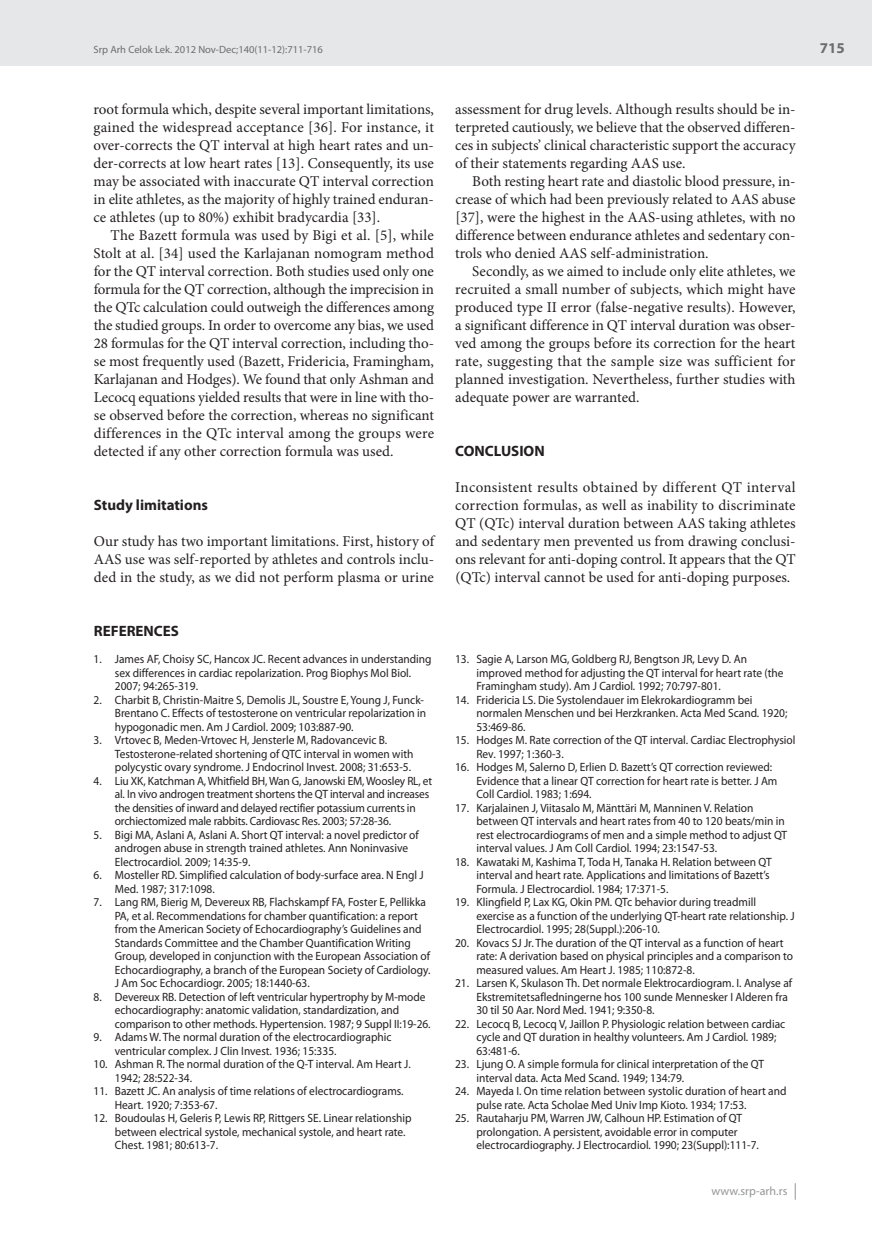
<style>
.page{position:relative;width:872px;height:1234px;background:#fff}
.page>*{position:absolute;margin:0;border:0;box-sizing:border-box;transform-origin:0 0}
.t1{font:15px/18px "Minion Pro";color:#231f20;text-align:justify}
.t2{font:700 15px "Myriad Pro";color:#231f20}
.t3{font:700 15px "Myriad Pro";color:#6c6d70}
.t4{font:12px/13.5px "Myriad Pro";color:#231f20;scale:.95 1}
.t5{font:12px "Myriad Pro";letter-spacing:.005em;color:#939598}
.t6{font:10.5px "Myriad Pro";color:#6c6d70}
</style>
<div class="page">
<div style="left:0;top:0;width:872px;height:66px;background:#e6e7e9"></div>
<svg style="left:795px;top:1183px;width:1px;height:16px"></svg>
<p class="t6" style="left:94px;top:43px;width:231px">Srp Arh Celok Lek. 2012 Nov-Dec;140(11-12):711-716</p>
<p class="t3" style="left:820px;top:38px;width:26px">715</p>
<p class="t1" style="left:94px;top:100px;width:342px">root formula which, despite several important limitations, gained the widespread acceptance [36]. For instance, it over-corrects the QT interval at high heart rates and un&shy;der-corrects at low heart rates [13]. Consequently, its use may be associated with inaccurate QT interval correction in elite athletes, as the majority of highly trained enduran&shy;ce athletes (up to 80%) exhibit bradycardia [33].</p>
<p class="t1" style="left:94px;top:226px;width:342px;text-indent:17px">The Bazett formula was used by Bigi et al. [5], while Stolt at al. [34] used the Karlajanan nomogram method for the QT interval correction. Both studies used only one formula for the QT correction, although the imprecision in the QTc calculation could outweigh the differences among the studied groups. In order to overcome any bias, we used 28 formulas for the QT interval correction, including tho&shy;se most frequently used (Bazett, Fridericia, Framingham, Karlajanan and Hodges). We found that only Ashman and Lecocq equations yielded results that were in line with tho&shy;se observed before the correction, whereas no significant differences in the QTc interval among the groups were detected if any other correction formula was used.</p>
<p class="t2" style="left:94px;top:495px;width:116px">Study limitations</p>
<p class="t1" style="left:94px;top:532px;width:342px">Our study has two important limitations. First, history of AAS use was self-reported by athletes and controls inclu&shy;ded in the study, as we did not perform plasma or urine</p>
<p class="t2" style="left:94px;top:621px;width:87px">REFERENCES</p>
<p class="t4" style="left:115px;top:652px;width:335px;text-indent:-21px">1. James AF, Choisy SC, Hancox JC. Recent advances in understanding sex differences in cardiac repolarization. Prog Biophys Mol Biol.<br>2007; 94:265-319.</p>
<p class="t4" style="left:115px;top:692px;width:329px;text-indent:-21px">2. Charbit B, Christin-Maitre S, Demolis JL, Soustre E, Young J, Funck-<br>Brentano C. Effects of testosterone on ventricular repolarization in hypogonadic men. Am J Cardiol. 2009; 103:887-90.</p>
<p class="t4" style="left:115px;top:733px;width:316px;text-indent:-21px">3. Vrtovec B, Meden-Vrtovec H, Jensterle M, Radovancevic B.<br>Testosterone-related shortening of QTC interval in women with polycystic ovary syndrome. J Endocrinol Invest. 2008; 31:653-5.</p>
<p class="t4" style="left:115px;top:773px;width:335px;text-indent:-21px">4. Liu XK, Katchman A, Whitfield BH, Wan G, Janowski EM, Woosley RL, et al. In vivo androgen treatment shortens the QT interval and increases the densities of inward and delayed rectifier potassium currents in orchiectomized male rabbits. Cardiovasc Res. 2003; 57:28-36.</p>
<p class="t4" style="left:115px;top:827px;width:321px;text-indent:-21px">5. Bigi MA, Aslani A, Aslani A. Short QT interval: a novel predictor of androgen abuse in strength trained athletes. Ann Noninvasive<br>Electrocardiol. 2009; 14:35-9.</p>
<p class="t4" style="left:115px;top:868px;width:326px;text-indent:-21px">6. Mosteller RD. Simplified calculation of body-surface area. N Engl J<br>Med. 1987; 317:1098.</p>
<p class="t4" style="left:115px;top:895px;width:334px;text-indent:-21px">7. Lang RM, Bierig M, Devereux RB, Flachskampf FA, Foster E, Pellikka PA, et al. Recommendations for chamber quantification: a report from the American Society of Echocardiography’s Guidelines and Standards Committee and the Chamber Quantification Writing Group, developed in conjunction with the European Association of Echocardiography, a branch of the European Society of Cardiology.<br>J Am Soc Echocardiogr. 2005; 18:1440-63.</p>
<p class="t4" style="left:115px;top:989px;width:334px;text-indent:-21px">8. Devereux RB. Detection of left ventricular hypertrophy by M-mode echocardiography: anatomic validation, standardization, and comparison to other methods. Hypertension. 1987; 9 Suppl II:19-26.</p>
<p class="t4" style="left:115px;top:1030px;width:293px;text-indent:-21px">9. Adams W. The normal duration of the electrocardiographic ventricular complex. J Clin Invest. 1936; 15:335.</p>
<p class="t4" style="left:115px;top:1057px;width:313px;text-indent:-21px">10. Ashman R. The normal duration of the Q-T interval. Am Heart J.<br>1942; 28:522-34.</p>
<p class="t4" style="left:115px;top:1084px;width:305px;text-indent:-21px">11. Bazett JC. An analysis of time relations of electrocardiograms.<br>Heart. 1920; 7:353-67.</p>
<p class="t4" style="left:115px;top:1111px;width:314px;text-indent:-21px">12. Boudoulas H, Geleris P, Lewis RP, Rittgers SE. Linear relationship between electrical systole, mechanical systole, and heart rate.<br>Chest. 1981; 80:613-7.</p>
<p class="t1" style="left:455px;top:100px;width:342px">assessment for drug levels. Although results should be in&shy;terpreted cautiously, we believe that the observed differen&shy;ces in subjects’ clinical characteristic support the accuracy of their statements regarding AAS use.</p>
<p class="t1" style="left:455px;top:172px;width:342px;text-indent:17px">Both resting heart rate and diastolic blood pressure, in&shy;crease of which had been previously related to AAS abuse [37], were the highest in the AAS-using athletes, with no difference between endurance athletes and sedentary con&shy;trols who denied AAS self-administration.</p>
<p class="t1" style="left:455px;top:262px;width:342px;text-indent:17px">Secondly, as we aimed to include only elite athletes, we recruited a small number of subjects, which might have produced type II error (false-negative results). However, a significant difference in QT interval duration was obser&shy;ved among the groups before its correction for the heart rate, suggesting that the sample size was sufficient for planned investigation. Nevertheless, further studies with adequate power are warranted.</p>
<p class="t2" style="left:455px;top:441px;width:91px">CONCLUSION</p>
<p class="t1" style="left:455px;top:478px;width:342px">Inconsistent results obtained by different QT interval correction formulas, as well as inability to discriminate QT (QTc) interval duration between AAS taking athletes and sedentary men prevented us from drawing conclusi&shy;ons relevant for anti-doping control. It appears that the QT (QTc) interval cannot be used for anti-doping purposes.</p>
<p class="t4" style="left:476px;top:652px;width:325px;text-indent:-21px">13. Sagie A, Larson MG, Goldberg RJ, Bengtson JR, Levy D. An improved method for adjusting the QT interval for heart rate (the<br>Framingham study). Am J Cardiol. 1992; 70:797-801.</p>
<p class="t4" style="left:476px;top:692px;width:329px;text-indent:-21px">14. Fridericia LS. Die Systolendauer im Elekrokardiogramm bei normalen Menschen und bei Herzkranken. Acta Med Scand. 1920;<br>53:469-86.</p>
<p class="t4" style="left:476px;top:733px;width:337px;text-indent:-21px">15. Hodges M. Rate correction of the QT interval. Cardiac Electrophysiol<br>Rev. 1997; 1:360-3.</p>
<p class="t4" style="left:476px;top:760px;width:318px;text-indent:-21px">16. Hodges M, Salerno D, Erlien D. Bazett’s QT correction reviewed:<br>Evidence that a linear QT correction for heart rate is better. J Am<br>Coll Cardiol. 1983; 1:694.</p>
<p class="t4" style="left:476px;top:800px;width:329px;text-indent:-21px">17. Karjalainen J, Viitasalo M, Mänttäri M, Manninen V. Relation between QT intervals and heart rates from 40 to 120 beats/min in rest electrocardiograms of men and a simple method to adjust QT interval values. J Am Coll Cardiol. 1994; 23:1547-53.</p>
<p class="t4" style="left:476px;top:854px;width:312px;text-indent:-21px">18. Kawataki M, Kashima T, Toda H, Tanaka H. Relation between QT interval and heart rate. Applications and limitations of Bazett’s<br>Formula. J Electrocardiol. 1984; 17:371-5.</p>
<p class="t4" style="left:476px;top:895px;width:336px;text-indent:-21px">19. Klingfield P, Lax KG, Okin PM. QTc behavior during treadmill exercise as a function of the underlying QT-heart rate relationship. J<br>Electrocardiol. 1995; 28(Suppl.):206-10.</p>
<p class="t4" style="left:476px;top:935px;width:335px;text-indent:-21px">20. Kovacs SJ Jr. The duration of the QT interval as a function of heart rate: A derivation based on physical principles and a comparison to measured values. Am Heart J. 1985; 110:872-8.</p>
<p class="t4" style="left:476px;top:976px;width:334px;text-indent:-21px">21. Larsen K, Skulason Th. Det normale Elektrocardiogram. I. Analyse af<br>Ekstremitetsafledningerne hos 100 sunde Mennesker I Alderen fra<br>30 til 50 Aar. Nord Med. 1941; 9:350-8.</p>
<p class="t4" style="left:476px;top:1016px;width:327px;text-indent:-21px">22. Lecocq B, Lecocq V, Jaillon P. Physiologic relation between cardiac cycle and QT duration in healthy volunteers. Am J Cardiol. 1989;<br>63:481-6.</p>
<p class="t4" style="left:476px;top:1057px;width:304px;text-indent:-21px">23. Ljung O. A simple formula for clinical interpretation of the QT interval data. Acta Med Scand. 1949; 134:79.</p>
<p class="t4" style="left:476px;top:1084px;width:328px;text-indent:-21px">24. Mayeda I. On time relation between systolic duration of heart and pulse rate. Acta Scholae Med Univ Imp Kioto. 1934; 17:53.</p>
<p class="t4" style="left:476px;top:1111px;width:299px;text-indent:-21px">25. Rautaharju PM, Warren JW, Calhoun HP. Estimation of QT prolongation. A persistent, avoidable error in computer electrocardiography. J Electrocardiol. 1990; 23(Suppl):111-7.</p>
<p class="t5" style="left:711px;top:1183px;width:77px">www.srp-arh.rs</p>
</div>
